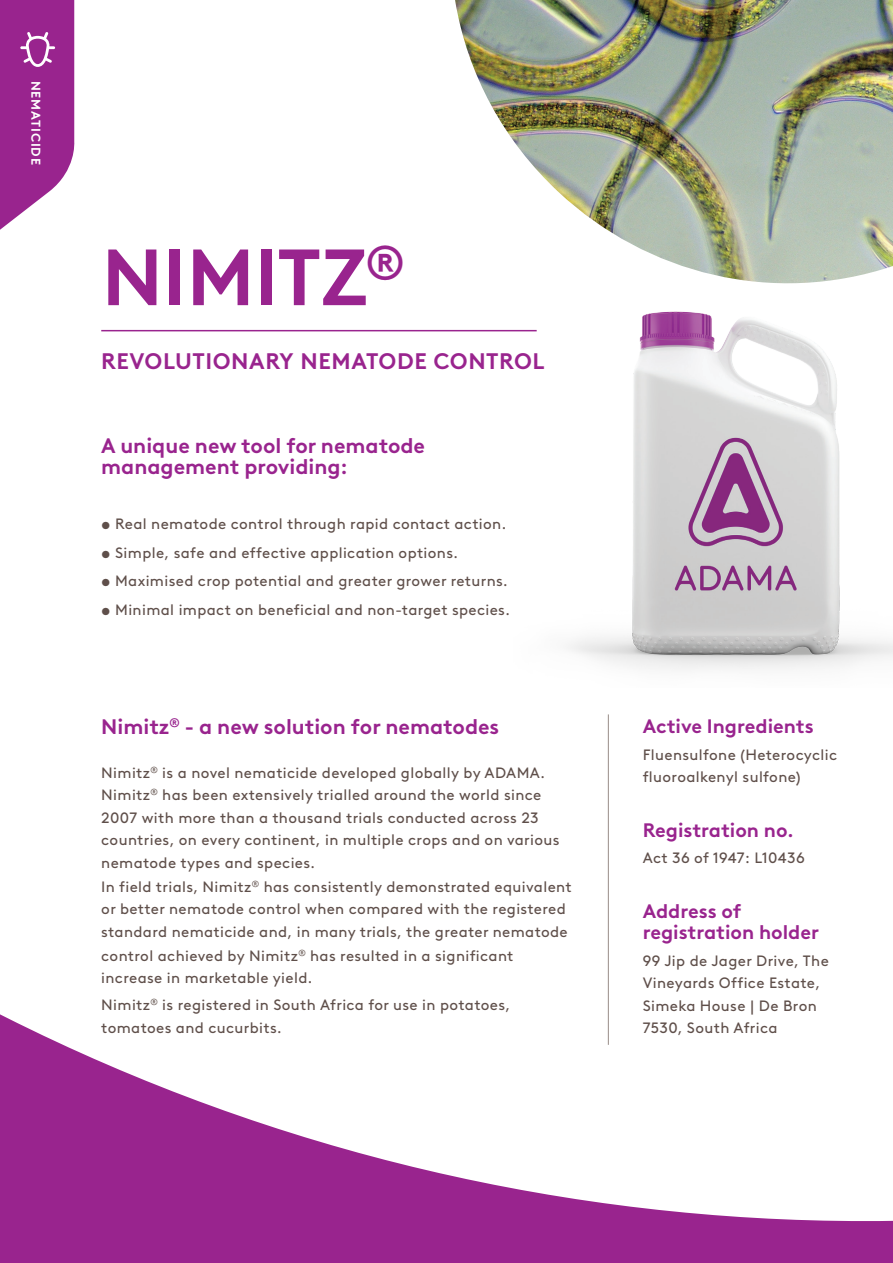
<style>
.page{position:relative;width:893px;height:1263px;background:#fff}
.page>*{position:absolute;margin:0;border:0;box-sizing:border-box;transform-origin:0 0}
.Product_Heading{font:700 79.5px "Brown LL Pan";letter-spacing:-.005em;color:#99248e}
.Intro_Description{font:700 22.5px "Brown LL Pan";letter-spacing:.025em;color:#99248e}
.Purple_Subhead{font:700 21px/21px "Brown LL Pan";color:#99248e}
.Purple_Subhead-2{font:700 19.5px/21px "Brown LL Pan";color:#99248e}
.Purple_Subhead-3{font:15px/22.5px "Brown LL Pan";letter-spacing:.025em;color:#5f4f4a}
.Body_Copy{font:15px/22.5px "Brown LL Pan";letter-spacing:.025em;color:#5f4f4a}
.Product_Category{font:700 12.75px "Brown LL Pan";letter-spacing:.07em;color:#fff}
</style>
<div class="page">
<svg style="left:0;top:949px;width:893px;height:314px"></svg>
<img style="left:455px;top:0;width:438px;height:277px">
<img style="left:513px;top:277px;width:380px;height:393px">
<hr style="left:608px;top:714px;width:1px;height:331px;background:#988d88">
<hr style="left:101px;top:330px;width:436px;height:1px;background:#99248e">
<svg style="left:0;top:0;width:75px;height:230px;background:#a947a0"></svg>
<p class="Product_Category" style="left:46px;top:81px;width:86px;rotate:90deg">NEMATICIDE</p>
<p class="Product_Heading" style="left:102px;top:216px;width:305px">NIMITZ<sup>®</sup></p>
<p class="Intro_Description" style="left:101px;top:343px;width:445px">REVOLUTIONARY NEMATODE CONTROL</p>
<p class="Purple_Subhead" style="left:101px;top:433px;width:325px">A unique new tool for nematode management providing:</p>
<p class="Body_Copy" style="left:101px;top:511px;width:406px">• Real nematode control through rapid contact action.</p>
<p class="Body_Copy" style="left:101px;top:540px;width:358px">• Simple, safe and effective application options.</p>
<p class="Body_Copy" style="left:101px;top:568px;width:408px">• Maximised crop potential and greater grower returns.</p>
<p class="Body_Copy" style="left:101px;top:597px;width:410px">• Minimal impact on beneficial and non-target species.</p>
<p class="Purple_Subhead" style="left:101px;top:715px;width:399px">Nimitz<sup>®</sup> - a new solution for nematodes</p>
<p class="Purple_Subhead-3" style="left:101px;top:760px;width:460px">Nimitz<sup>®</sup> is a novel nematicide developed globally by ADAMA.<br>Nimitz<sup>®</sup> has been extensively trialled around the world since 2007 with more than a thousand trials conducted across 23 countries, on every continent, in multiple crops and on various nematode types and species.</p>
<p class="Purple_Subhead-3" style="left:101px;top:874px;width:472px">In field trials, Nimitz<sup>®</sup> has consistently demonstrated equivalent or better nematode control when compared with the registered standard nematicide and, in many trials, the greater nematode</p>
<p class="Purple_Subhead-3" style="left:101px;top:943px;width:414px">control achieved by Nimitz<sup>®</sup> has resulted in a significant increase in marketable yield.</p>
<p class="Body_Copy" style="left:101px;top:993px;width:410px">Nimitz<sup>®</sup> is registered in South Africa for use in potatoes, tomatoes and cucurbits.</p>
<p class="Purple_Subhead-2" style="left:643px;top:714px;width:172px">Active Ingredients</p>
<p class="Body_Copy" style="left:643px;top:742px;width:196px">Fluensulfone (Heterocyclic fluoroalkenyl sulfone)</p>
<p class="Purple_Subhead-2" style="left:643px;top:818px;width:153px">Registration no.</p>
<p class="Body_Copy" style="left:643px;top:846px;width:163px">Act 36 of 1947: L10436</p>
<p class="Purple_Subhead-2" style="left:643px;top:899px;width:178px">Address of registration holder</p>
<p class="Body_Copy" style="left:643px;top:948px;width:188px">99 Jip de Jager Drive, The<br>Vineyards Office Estate,<br>Simeka House | De Bron<br>7530, South Africa</p>
</div>
